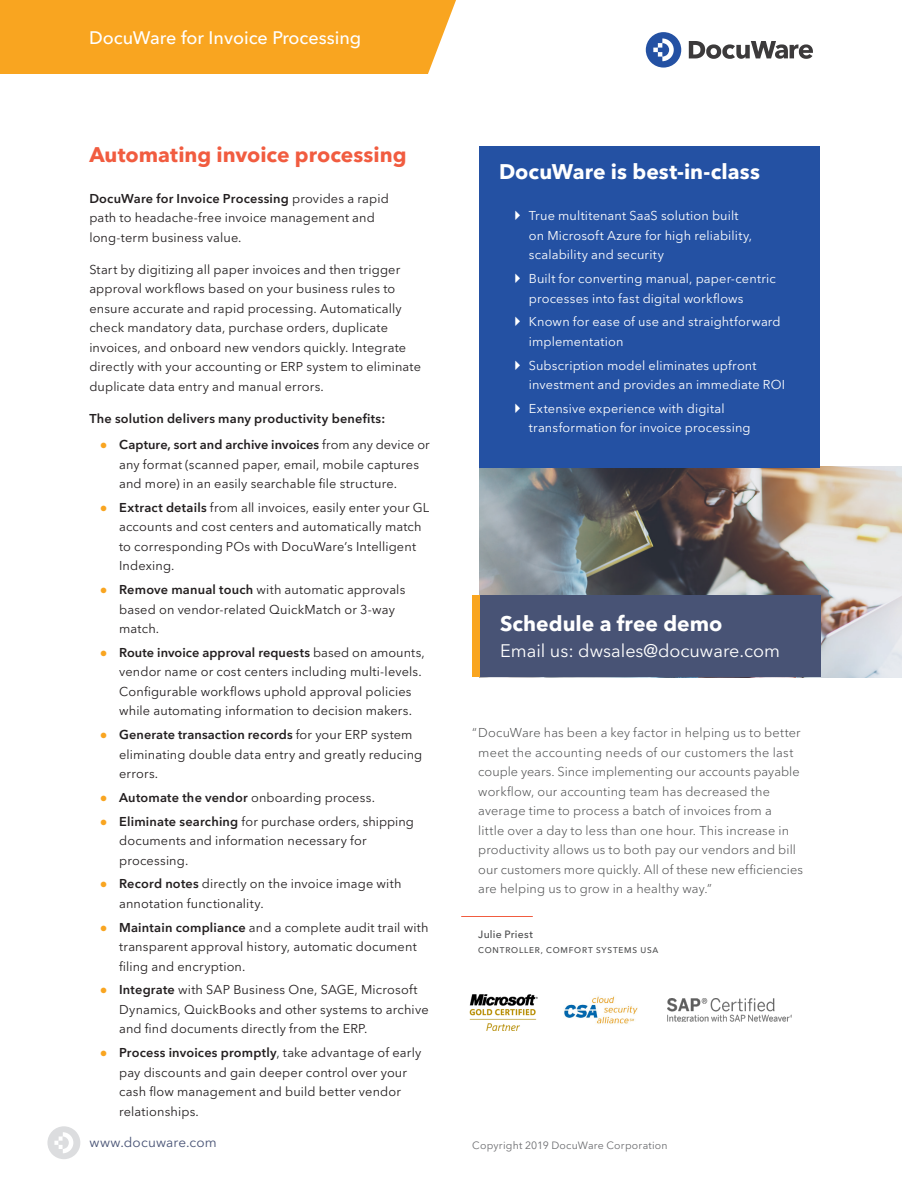
<style>
.page{position:relative;width:902px;height:1195px;background:#fff}
.page>*{position:absolute;margin:0;border:0;box-sizing:border-box;transform-origin:0 0}
.h3__callout{font:700 21px "Avenir Next LT Pro";color:#fff}
.t1{font:700 21px "Avenir Next LT Pro";color:#f15c40}
.top_tagline{font:500 18px "Avenir Next LT Pro";color:#fff}
.h3__callout-2{font:18px "Avenir Next LT Pro";color:#fff}
.t2{font:13.5px "Avenir Next LT Pro";letter-spacing:.01em;color:#485375}
.t3{font:12.75px/19.5px "Avenir Next LT Pro";letter-spacing:.01em;color:#231f20}
.t4{font:300 12.75px/19.5px "Avenir Next LT Pro";letter-spacing:.01em;color:#4b4c4d}
.t5{font:12.75px/19.5px "Avenir Next LT Pro";letter-spacing:.01em;color:#fff}
.t6{font:600 12.75px "Avenir Next LT Pro";letter-spacing:.02em;color:#231f20}
.t7{font:10.5px "Avenir Next LT Pro";letter-spacing:.02em;color:#6c6d70}
.quote_name{font:500 10.5px "Avenir Next LT Pro";letter-spacing:.02em;color:#4b4c4d}
.quote_title{font:500 8.25px "Avenir Next LT Pro";letter-spacing:.1em;color:#4b4c4d}
.s1{font-weight:600}
.s2{font-family:"Bookman Old Style";color:#f9a520}
</style>
<div class="page">
<svg style="left:47px;top:1126px;width:33px;height:33px"></svg>
<svg style="left:688px;top:41px;width:124px;height:18px"></svg>
<svg style="left:645px;top:32px;width:36px;height:36px"></svg>
<div style="left:0;top:0;width:456px;height:74px;background:#f9a520"></div>
<img style="left:479px;top:467px;width:422px;height:210px">
<div style="left:472px;top:595px;width:8px;height:82px;background:#f9a520"></div>
<div style="left:479px;top:146px;width:341px;height:321px;background:#2451a3"></div>
<div style="left:480px;top:595px;width:340px;height:82px;background:#485375"></div>
<img style="left:667px;top:998px;width:124px;height:24px">
<img style="left:564px;top:996px;width:73px;height:28px">
<img style="left:469px;top:994px;width:68px;height:36px">
<hr style="left:461px;top:916px;width:71px;height:1px;background:#f15c40">
<p class="top_tagline" style="left:89px;top:27px;width:273px">DocuWare for Invoice Processing</p>
<p class="t1" style="left:89px;top:142px;width:319px">Automating invoice processing</p>
<p class="t3" style="left:89px;top:188px;width:301px"><span class="s1">DocuWare for Invoice Processing</span> provides a rapid path to headache-free invoice management and long-term business value.</p>
<p class="t3" style="left:89px;top:260px;width:333px">Start by digitizing all paper invoices and then trigger approval workflows based on your business rules to ensure accurate and rapid processing. Automatically check mandatory data, purchase orders, duplicate invoices, and onboard new vendors quickly. Integrate directly with your accounting or ERP system to eliminate duplicate data entry and manual errors.</p>
<p class="t6" style="left:89px;top:411px;width:297px">The solution delivers many productivity benefits:</p>
<p class="t3" style="left:119px;top:435px;width:312px;text-indent:-19px"><span class="s2">●</span> <span class="s1">Capture, sort and archive invoices</span> from any device or any format (scanned paper, email, mobile captures and more) in an easily searchable file structure.</p>
<p class="t3" style="left:119px;top:498px;width:312px;text-indent:-19px"><span class="s2">●</span> <span class="s1">Extract details</span> from all invoices, easily enter your GL accounts and cost centers and automatically match to corresponding POs with DocuWare’s Intelligent Indexing.</p>
<p class="t3" style="left:119px;top:580px;width:288px;text-indent:-19px"><span class="s2">●</span> <span class="s1">Remove manual touch</span> with automatic approvals based on vendor-related QuickMatch or 3-way match.</p>
<p class="t3" style="left:119px;top:643px;width:307px;text-indent:-19px"><span class="s2">●</span> <span class="s1">Route invoice approval requests</span> based on amounts, vendor name or cost centers including multi-levels.<br>Configurable workflows uphold approval policies while automating information to decision makers.</p>
<p class="t3" style="left:119px;top:725px;width:305px;text-indent:-19px"><span class="s2">●</span> <span class="s1">Generate transaction records</span> for your ERP system eliminating double data entry and greatly reducing errors.</p>
<p class="t3" style="left:100px;top:788px;width:276px"><span class="s2">●</span> <span class="s1">Automate the vendor</span> onboarding process.</p>
<p class="t3" style="left:119px;top:811px;width:296px;text-indent:-19px"><span class="s2">●</span> <span class="s1">Eliminate searching</span> for purchase orders, shipping documents and information necessary for processing.</p>
<p class="t3" style="left:119px;top:874px;width:284px;text-indent:-19px"><span class="s2">●</span> <span class="s1">Record notes</span> directly on the invoice image with annotation functionality.</p>
<p class="t3" style="left:119px;top:917px;width:311px;text-indent:-19px"><span class="s2">●</span> <span class="s1">Maintain compliance</span> and a complete audit trail with transparent approval history, automatic document filing and encryption.</p>
<p class="t3" style="left:119px;top:980px;width:311px;text-indent:-19px"><span class="s2">●</span> <span class="s1">Integrate</span> with SAP Business One, SAGE, Microsoft<br>Dynamics, QuickBooks and other systems to archive and find documents directly from the ERP.</p>
<p class="t3" style="left:119px;top:1043px;width:304px;text-indent:-19px"><span class="s2">●</span> <span class="s1">Process invoices promptly</span>, take advantage of early pay discounts and gain deeper control over your cash flow management and build better vendor relationships.</p>
<p class="t2" style="left:89px;top:1134px;width:129px">www.docuware.com</p>
<p class="h3__callout" style="left:499px;top:159px;width:262px">DocuWare is best-in-class</p>
<p class="t5" style="left:528px;top:206px;width:225px">True multitenant SaaS solution built on Microsoft Azure for high reliability, scalability and security</p>
<p class="t5" style="left:528px;top:269px;width:248px">Built for converting manual, paper-centric processes into fast digital workflows</p>
<p class="t5" style="left:528px;top:312px;width:253px">Known for ease of use and straightforward implementation</p>
<p class="t5" style="left:528px;top:355px;width:258px">Subscription model eliminates upfront investment and provides an immediate ROI</p>
<p class="t5" style="left:528px;top:399px;width:223px">Extensive experience with digital transformation for invoice processing</p>
<p class="h3__callout" style="left:500px;top:611px;width:224px">Schedule a free demo</p>
<p class="h3__callout-2" style="left:500px;top:640px;width:281px">Email us: dwsales@docuware.com</p>
<p class="t4" style="left:478px;top:723px;width:326px;text-indent:-6px">“DocuWare has been a key factor in helping us to better meet the accounting needs of our customers the last couple years. Since implementing our accounts payable workflow, our accounting team has decreased the average time to process a batch of invoices from a<br>little over a day to less than one hour. This increase in productivity allows us to both pay our vendors and bill our customers more quickly. All of these new efficiencies are helping us to grow in a healthy way.”</p>
<p class="quote_name" style="left:478px;top:928px;width:56px">Julie Priest</p>
<p class="quote_title" style="left:478px;top:945px;width:182px">CONTROLLER, COMFORT SYSTEMS USA</p>
<p class="t7" style="left:472px;top:1139px;width:197px">Copyright 2019 DocuWare Corporation</p>
</div>
